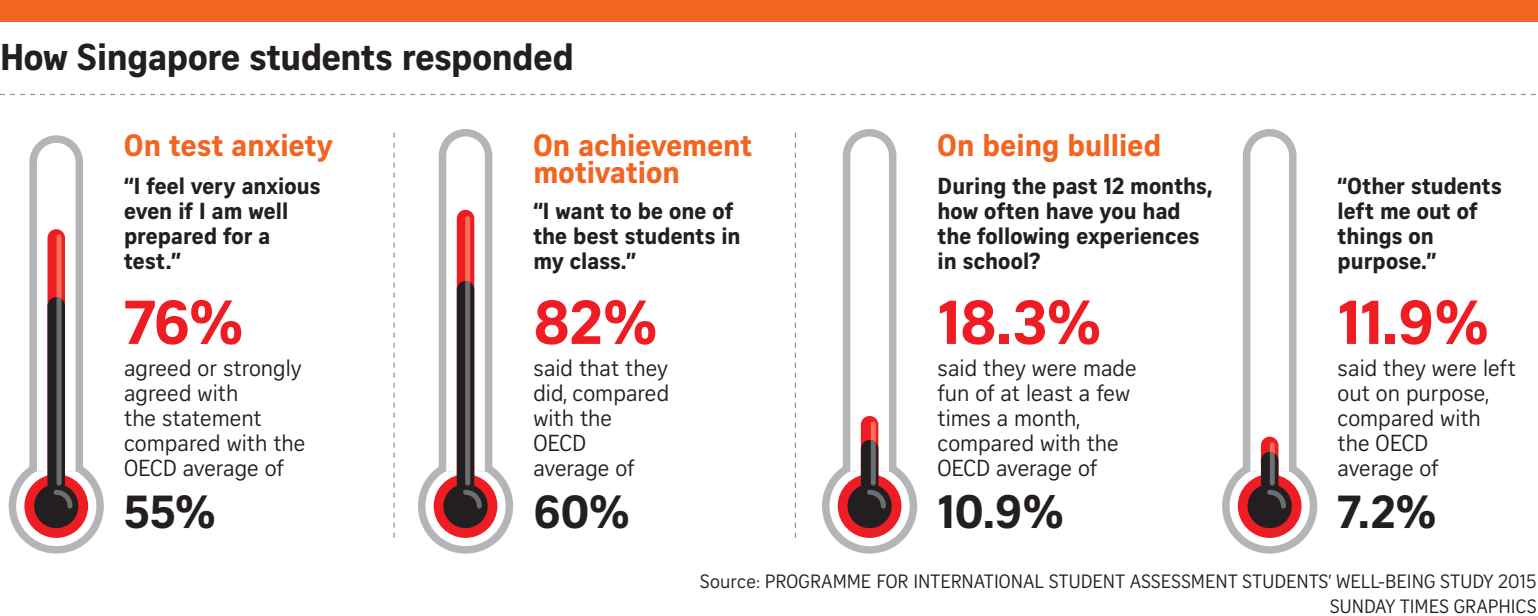
<style>
.page{position:relative;width:1538px;height:616px;background:#fff}
.page>*{position:absolute;margin:0;border:0;box-sizing:border-box;transform-origin:0 0}
.t1{font:700 60px "Curator Serp Text";letter-spacing:-.005em;color:#ee1d23}
.t2{font:700 45.5px "Curator Serp Text";color:#231f20}
.t3{font:700 45px "Curator Serp Text";color:#231f20}
.t4{font:700 36.25px "Curator Serp Text";letter-spacing:-.01em;color:#231f20}
.t5{font:700 30px/27.5px "Curator Serp Text";color:#f36421}
.t6{font:22.5px/25px "Curator Serp Text";color:#231f20}
.t7{font:700 22.5px/25px "Curator Serp Text";color:#231f20}
.t8{font:18.75px/25px "Curator Serp Text";letter-spacing:.005em;color:#231f20;text-align:right}
</style>
<div class="page">
<svg style="left:0;top:94px;width:1536px;height:1px"></svg>
<div style="left:0;top:0;width:1537px;height:21px;background:#f36421"></div>
<svg style="left:393px;top:133px;width:1px;height:405px"></svg>
<svg style="left:794px;top:133px;width:2px;height:405px"></svg>
<svg style="left:9px;top:135px;width:95px;height:419px"></svg>
<svg style="left:418px;top:129px;width:95px;height:425px"></svg>
<svg style="left:822px;top:129px;width:95px;height:425px"></svg>
<svg style="left:1222px;top:129px;width:95px;height:425px"></svg>
<h3 class="t4" style="left:0;top:35px;width:575px">How Singapore students responded</h3>
<h3 class="t5" style="left:124px;top:131px;width:210px">On test anxiety</h3>
<p class="t7" style="left:124px;top:173px;width:198px">“I feel very anxious even if I am well prepared for a test.”</p>
<h1 class="t1" style="left:124px;top:286px;width:120px">76%</h1>
<p class="t6" style="left:124px;top:355px;width:183px">agreed or strongly agreed with<br>the statement compared with the<br>OECD average of</p>
<h3 class="t3" style="left:124px;top:485px;width:92px">55%</h3>
<h3 class="t5" style="left:533px;top:131px;width:220px">On achievement motivation</h3>
<p class="t7" style="left:533px;top:198px;width:209px">“I want to be one of the best students in my class.”</p>
<h1 class="t1" style="left:533px;top:286px;width:124px">82%</h1>
<p class="t6" style="left:533px;top:355px;width:137px">said that they did, compared with the<br>OECD<br>average of</p>
<h3 class="t3" style="left:533px;top:485px;width:97px">60%</h3>
<h3 class="t5" style="left:937px;top:131px;width:225px">On being bullied</h3>
<p class="t7" style="left:937px;top:173px;width:276px">During the past 12 months, how often have you had the following experiences in school?</p>
<h1 class="t1" style="left:937px;top:286px;width:164px">18.3%</h1>
<p class="t6" style="left:937px;top:355px;width:201px">said they were made fun of at least a few times a month, compared with the<br>OECD average of</p>
<h2 class="t2" style="left:937px;top:485px;width:127px">10.9%</h2>
<p class="t7" style="left:1337px;top:173px;width:165px">“Other students left me out of things on purpose.”</p>
<h1 class="t1" style="left:1337px;top:286px;width:152px">11.9%</h1>
<p class="t6" style="left:1337px;top:355px;width:180px">said they were left out on purpose, compared with the OECD<br>average of</p>
<h3 class="t3" style="left:1337px;top:485px;width:100px">7.2%</h3>
<p class="t8" style="left:700px;top:568px;width:837px">Source: PROGRAMME FOR INTERNATIONAL STUDENT ASSESSMENT STUDENTS’ WELL-BEING STUDY 2015<br>SUNDAY TIMES GRAPHICS</p>
</div>
